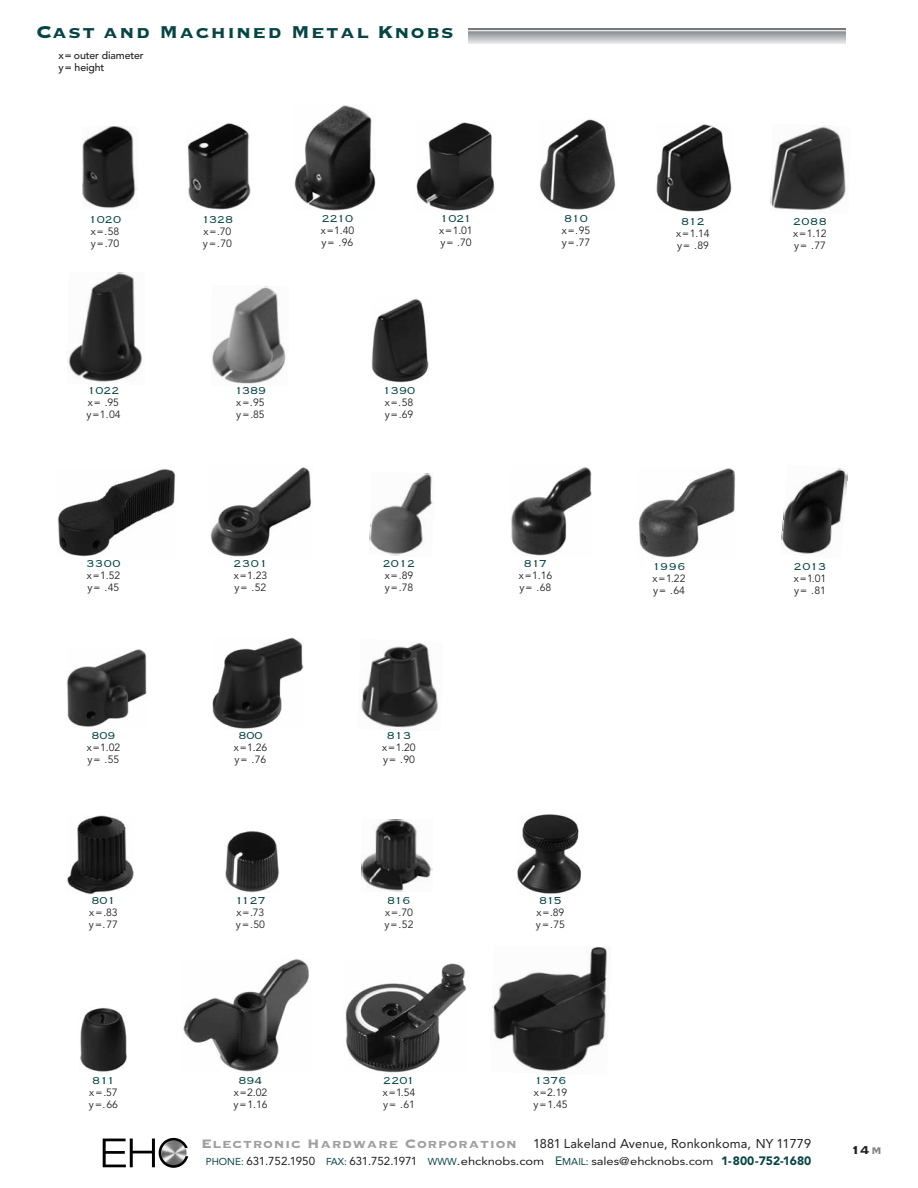
<style>
.page{position:relative;width:918px;height:1188px;background:#fff}
.page>*{position:absolute;margin:0;border:0;box-sizing:border-box;transform-origin:0 0}
.t1{font:22.5px "Copperplate Thirty Three BC";letter-spacing:.06em;color:#064543}
.t2{font:15px "Copperplate Thirty Three BC";color:#231f20}
.t3{font:13.2px "Copperplate Thirty Two BC";color:#064543}
.t4{font:12.75px "Avenir";letter-spacing:.015em;color:#231f20}
.t5{font:11.1px "Avenir";letter-spacing:-.005em;color:#231f20;scale:1.18 1}
.t6{font:10.5px/12px "Avenir";letter-spacing:-.01em;color:#231f20}
.t7{font:500 10.5px/12px "Avenir";letter-spacing:-.01em;color:#231f20}
.s1{font-family:"Copperplate Thirty Three BC";font-size:16.05px;color:#9d9fa2}
.s2{font-size:10.05px;color:#064543}
.s3{font-size:11.55px}
.s4{font-size:12px;color:#064543}
.s5{font-weight:900;font-size:12.15px;color:#064543}
.s6{color:#808285}
</style>
<div class="page">
<img style="left:80px;top:1007px;width:47px;height:65px">
<img style="left:82px;top:126px;width:55px;height:83px">
<svg style="left:469px;top:28px;width:377px;height:16px;background:#b2b4b6"></svg>
<hr style="left:460px;top:30px;width:400px;height:1px;background:#fff">
<img style="left:187px;top:123px;width:64px;height:87px">
<img style="left:294px;top:105px;width:82px;height:106px">
<img style="left:416px;top:122px;width:79px;height:89px">
<img style="left:540px;top:119px;width:76px;height:91px">
<img style="left:68px;top:272px;width:74px;height:110px">
<img style="left:212px;top:286px;width:74px;height:98px">
<img style="left:371px;top:299px;width:58px;height:84px">
<img style="left:58px;top:469px;width:118px;height:88px">
<img style="left:210px;top:467px;width:102px;height:90px">
<img style="left:370px;top:473px;width:64px;height:83px">
<img style="left:511px;top:467px;width:81px;height:89px">
<img style="left:67px;top:649px;width:80px;height:78px">
<img style="left:212px;top:637px;width:92px;height:92px">
<img style="left:360px;top:643px;width:78px;height:85px">
<img style="left:67px;top:815px;width:67px;height:79px">
<img style="left:225px;top:831px;width:54px;height:62px">
<img style="left:361px;top:820px;width:71px;height:72px">
<img style="left:517px;top:814px;width:64px;height:80px">
<img style="left:183px;top:959px;width:126px;height:113px">
<img style="left:345px;top:963px;width:121px;height:110px">
<img style="left:492px;top:947px;width:115px;height:125px">
<img style="left:638px;top:468px;width:97px;height:90px">
<img style="left:781px;top:468px;width:66px;height:86px">
<img style="left:656px;top:124px;width:76px;height:88px">
<img style="left:770px;top:125px;width:76px;height:85px">
<svg style="left:103px;top:1138px;width:85px;height:30px"></svg>
<h1 class="t1" style="left:36px;top:17px;width:419px">Cast and Machined Metal Knobs</h1>
<p class="t7" style="left:58px;top:50px;width:87px">x= outer diameter y= height</p>
<p class="t3" style="left:89px;top:211px;width:34px">1020</p>
<p class="t6" style="left:91px;top:227px;width:30px">x=.58 y=.70</p>
<p class="t3" style="left:202px;top:211px;width:33px">1328</p>
<p class="t6" style="left:203px;top:227px;width:31px">x=.70 y=.70</p>
<p class="t3" style="left:322px;top:210px;width:33px">2210</p>
<p class="t6" style="left:321px;top:225px;width:35px">x=1.40 y= .96</p>
<p class="t3" style="left:440px;top:210px;width:33px">1021</p>
<p class="t6" style="left:439px;top:225px;width:35px">x=1.01 y= .70</p>
<p class="t3" style="left:564px;top:210px;width:25px">810</p>
<p class="t6" style="left:562px;top:225px;width:30px">x=.95 y=.77</p>
<p class="t3" style="left:87px;top:382px;width:34px">1022</p>
<p class="t6" style="left:86px;top:398px;width:36px">x= .95 y=1.04</p>
<p class="t3" style="left:235px;top:382px;width:33px">1389</p>
<p class="t6" style="left:236px;top:398px;width:30px">x=.95 y=.85</p>
<p class="t3" style="left:383px;top:382px;width:34px">1390</p>
<p class="t6" style="left:385px;top:398px;width:30px">x=.58 y=.69</p>
<p class="t3" style="left:87px;top:555px;width:35px">3300</p>
<p class="t6" style="left:87px;top:570px;width:35px">x=1.52 y= .45</p>
<p class="t3" style="left:234px;top:555px;width:35px">2301</p>
<p class="t6" style="left:234px;top:570px;width:35px">x=1.23 y= .52</p>
<p class="t3" style="left:383px;top:555px;width:34px">2012</p>
<p class="t6" style="left:385px;top:570px;width:30px">x=.89 y=.78</p>
<p class="t3" style="left:524px;top:555px;width:25px">817</p>
<p class="t6" style="left:519px;top:570px;width:35px">x=1.16 y= .68</p>
<p class="t3" style="left:91px;top:727px;width:26px">809</p>
<p class="t6" style="left:87px;top:743px;width:35px">x=1.02 y= .55</p>
<p class="t3" style="left:238px;top:727px;width:26px">800</p>
<p class="t6" style="left:234px;top:743px;width:35px">x=1.26 y= .76</p>
<p class="t3" style="left:387px;top:727px;width:26px">813</p>
<p class="t6" style="left:382px;top:743px;width:35px">x=1.20 y= .90</p>
<p class="t3" style="left:91px;top:892px;width:26px">801</p>
<p class="t6" style="left:89px;top:908px;width:31px">x=.83 y=.77</p>
<p class="t3" style="left:235px;top:892px;width:32px">1127</p>
<p class="t6" style="left:236px;top:908px;width:31px">x=.73 y=.50</p>
<p class="t3" style="left:387px;top:892px;width:25px">816</p>
<p class="t6" style="left:384px;top:908px;width:31px">x=.70 y=.52</p>
<p class="t3" style="left:539px;top:892px;width:24px">815</p>
<p class="t6" style="left:536px;top:908px;width:31px">x=.89 y=.75</p>
<p class="t3" style="left:681px;top:212px;width:25px">812</p>
<p class="t6" style="left:676px;top:228px;width:35px">x=1.14 y= .89</p>
<p class="t3" style="left:652px;top:557px;width:35px">1996</p>
<p class="t6" style="left:652px;top:573px;width:35px">x=1.22 y= .64</p>
<p class="t3" style="left:793px;top:212px;width:35px">2088</p>
<p class="t6" style="left:793px;top:228px;width:35px">x=1.12 y= .77</p>
<p class="t3" style="left:794px;top:557px;width:34px">2013</p>
<p class="t6" style="left:794px;top:573px;width:34px">x=1.01 y= .81</p>
<p class="t3" style="left:92px;top:1072px;width:24px">811</p>
<p class="t6" style="left:89px;top:1088px;width:31px">x=.57 y=.66</p>
<p class="t3" style="left:238px;top:1072px;width:26px">894</p>
<p class="t6" style="left:233px;top:1088px;width:36px">x=2.02 y=1.16</p>
<p class="t3" style="left:383px;top:1072px;width:33px">2201</p>
<p class="t6" style="left:383px;top:1088px;width:34px">x=1.54 y= .61</p>
<p class="t3" style="left:534px;top:1072px;width:34px">1376</p>
<p class="t6" style="left:533px;top:1088px;width:36px">x=2.19 y=1.45</p>
<p class="t4" style="left:201px;top:1139px;width:612px"><span class="s1">Electronic Hardware Corporation</span> 1881 Lakeland Avenue, Ronkonkoma, NY 11779</p>
<p class="t5" style="left:206px;top:1157px;width:515px"><span class="s2">PHONE:</span> <span class="s3">631.752.1950</span> <span class="s2">FAX:</span> <span class="s3">631.752.1971</span> <span class="s2">WWW</span>.ehcknobs.com <span class="s4">E</span><span class="s2">MAIL:</span> sales@ehcknobs.com <span class="s5">1-800-752-1680</span></p>
<h2 class="t2" style="left:851px;top:1140px;width:32px">14<span class="s6">m</span></h2>
</div>
